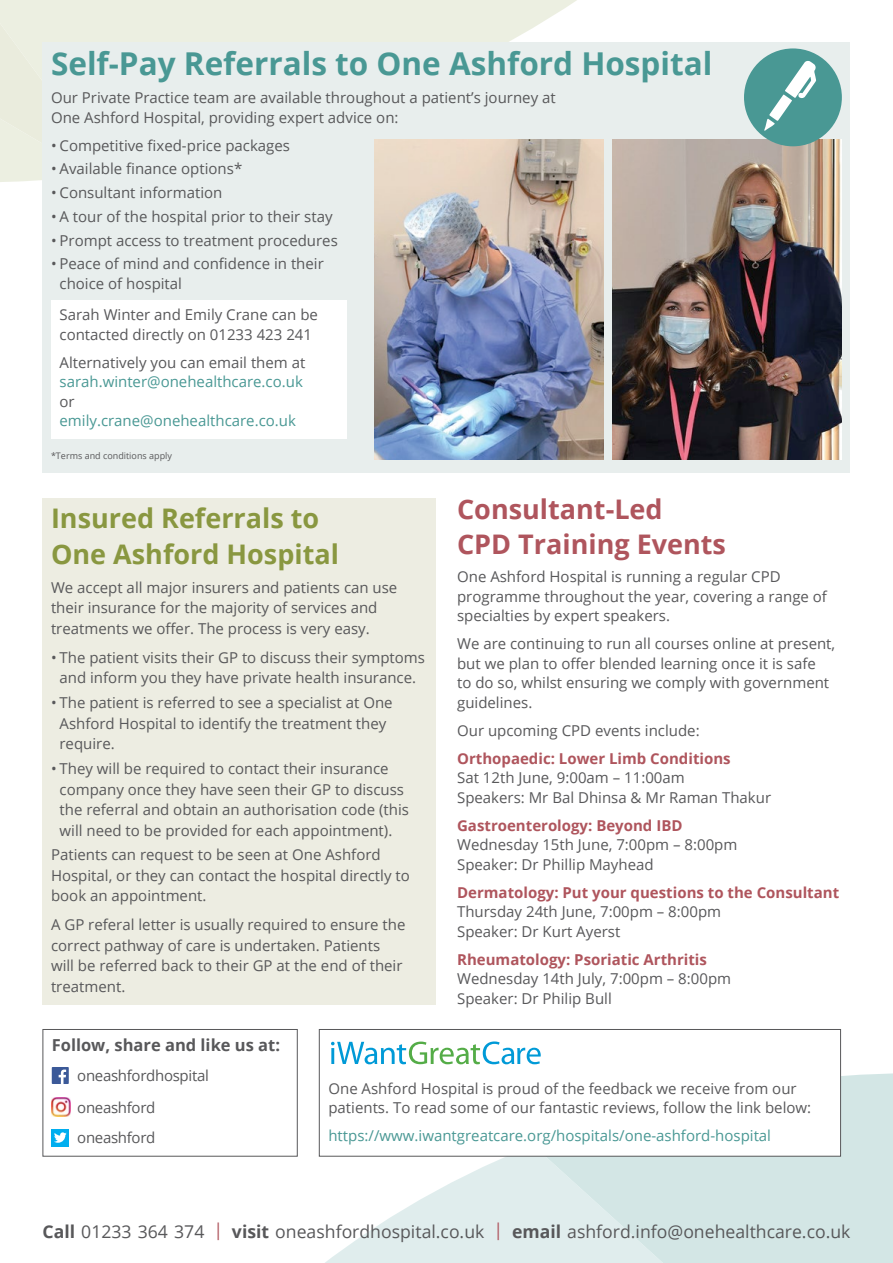
<style>
.page{position:relative;width:893px;height:1263px;background:#fff}
.page>*{position:absolute;margin:0;border:0;box-sizing:border-box;transform-origin:0 0}
.t1{font:700 31.5px "Open Sans";color:#499894}
.t2{font:700 27px/36.2px "Open Sans";color:#899740}
.t3{font:700 27px/35.1px "Open Sans";color:#af555d}
.t4{font:17.7px "Open Sans";color:#58585a}
.t5{font:700 16.5px "Open Sans";color:#58585a}
.t6{font:15px/19.5px "Open Sans";color:#58585a}
.t7{font:700 15px "Open Sans";color:#af555d}
.t8{font:15px "Open Sans";color:#499894}
.t9{font:15px/32.1px "Open Sans";letter-spacing:-.02em;color:#58585a}
.t10{font:9px "Open Sans";color:#58585a}
.s1{font-weight:700}
.s2{color:#af555d}
</style>
<div class="page">
<svg style="left:110px;top:0;width:563px;height:43px;fill:#ecefe1"></svg>
<div style="left:0;top:0;width:110px;height:183px;background:#ecefe1"></div>
<svg style="left:291px;top:1145px;width:242px;height:118px;fill:#e0eded"></svg>
<svg style="left:533px;top:1073px;width:360px;height:190px;background:#d4e6e5"></svg>
<div style="left:43px;top:43px;width:807px;height:430px;background:#e8eeed"></div>
<div style="left:51px;top:300px;width:296px;height:139px;background:#fff"></div>
<div style="left:43px;top:499px;width:393px;height:506px;background:#edede2"></div>
<img style="left:612px;top:140px;width:230px;height:319px">
<img style="left:374px;top:140px;width:230px;height:319px">
<div style="left:744px;top:48px;width:98px;height:98px;background:#499894;border-radius:50%"></div>
<svg style="left:764px;top:61px;width:52px;height:70px"></svg>
<div style="left:43px;top:1029px;width:254px;height:127px;background:#fff"></div>
<div style="left:52px;top:1067px;width:17px;height:17px;background:#3b5998"></div>
<svg style="left:59px;top:1069px;width:7px;height:15px"></svg>
<img style="left:52px;top:1097px;width:19px;height:19px">
<div style="left:52px;top:1129px;width:17px;height:17px;background:#00aeef"></div>
<svg style="left:54px;top:1132px;width:13px;height:11px"></svg>
<div style="left:43px;top:1029px;width:255px;height:127px;border:1px solid #58585a"></div>
<div style="left:319px;top:1029px;width:521px;height:127px;background:#fff"></div>
<svg style="left:331px;top:1041px;width:210px;height:23px"></svg>
<div style="left:319px;top:1029px;width:522px;height:127px;border:1px solid #58585a"></div>
<h1 class="t1" style="left:51px;top:41px;width:663px">Self-Pay Referrals to One Ashford Hospital</h1>
<p class="t6" style="left:51px;top:88px;width:506px">Our Private Practice team are available throughout a patient’s journey at<br>One Ashford Hospital, providing expert advice on:</p>
<p class="t6" style="left:51px;top:135px;width:241px">• Competitive fixed-price packages</p>
<p class="t6" style="left:51px;top:159px;width:193px">• Available finance options*</p>
<p class="t6" style="left:51px;top:183px;width:173px">• Consultant information</p>
<p class="t6" style="left:51px;top:206px;width:283px">• A tour of the hospital prior to their stay</p>
<p class="t6" style="left:51px;top:230px;width:288px">• Prompt access to treatment procedures</p>
<p class="t6" style="left:60px;top:254px;width:266px;text-indent:-9px">• Peace of mind and confidence in their choice of hospital</p>
<p class="t6" style="left:60px;top:305px;width:260px">Sarah Winter and Emily Crane can be contacted directly on 01233 423 241</p>
<p class="t6" style="left:60px;top:352px;width:247px">Alternatively you can email them at</p>
<p class="t8" style="left:60px;top:371px;width:245px">sarah.winter@onehealthcare.co.uk</p>
<p class="t6" style="left:60px;top:391px;width:17px">or</p>
<p class="t8" style="left:60px;top:410px;width:238px">emily.crane@onehealthcare.co.uk</p>
<p class="t10" style="left:51px;top:450px;width:122px">*Terms and conditions apply</p>
<h2 class="t2" style="left:51px;top:499px;width:289px">Insured Referrals to<br>One Ashford Hospital</h2>
<p class="t6" style="left:51px;top:577px;width:348px;line-height:20.5px">We accept all major insurers and patients can use their insurance for the majority of services and treatments we offer. The process is very easy.</p>
<p class="t6" style="left:51px;top:647px;width:375px;line-height:20.5px;text-align:center">• The patient visits their GP to discuss their symptoms and inform you they have private health insurance.</p>
<p class="t6" style="left:60px;top:692px;width:335px;line-height:20.5px;text-indent:-9px">• The patient is referred to see a specialist at One<br>Ashford Hospital to identify the treatment they require.</p>
<p class="t6" style="left:60px;top:758px;width:351px;line-height:20.5px;text-indent:-9px">• They will be required to contact their insurance company once they have seen their GP to discuss the referral and obtain an authorisation code (this will need to be provided for each appointment).</p>
<p class="t6" style="left:51px;top:844px;width:360px;line-height:20.5px">Patients can request to be seen at One Ashford<br>Hospital, or they can contact the hospital directly to book an appointment.</p>
<p class="t6" style="left:51px;top:914px;width:356px;line-height:20.5px">A GP referal letter is usually required to ensure the correct pathway of care is undertaken. Patients will be referred back to their GP at the end of their treatment.</p>
<h2 class="t3" style="left:457px;top:491px;width:270px">Consultant-Led<br>CPD Training Events</h2>
<p class="t6" style="left:457px;top:567px;width:371px">One Ashford Hospital is running a regular CPD programme throughout the year, covering a range of specialties by expert speakers.</p>
<p class="t6" style="left:457px;top:634px;width:380px">We are continuing to run all courses online at present, but we plan to offer blended learning once it is safe<br>to do so, whilst ensuring we comply with government guidelines.</p>
<p class="t6" style="left:457px;top:720px;width:244px">Our upcoming CPD events include:</p>
<p class="t7" style="left:457px;top:748px;width:275px">Orthopaedic: Lower Limb Conditions</p>
<p class="t6" style="left:457px;top:768px;width:315px">Sat 12th June, 9:00am – 11:00am<br>Speakers: Mr Bal Dhinsa &amp; Mr Raman Thakur</p>
<p class="t7" style="left:457px;top:815px;width:227px">Gastroenterology: Beyond IBD</p>
<p class="t6" style="left:457px;top:835px;width:282px">Wednesday 15th June, 7:00pm – 8:00pm<br>Speaker: Dr Phillip Mayhead</p>
<p class="t7" style="left:457px;top:882px;width:384px">Dermatology: Put your questions to the Consultant</p>
<p class="t6" style="left:457px;top:902px;width:266px">Thursday 24th June, 7:00pm – 8:00pm<br>Speaker: Dr Kurt Ayerst</p>
<p class="t7" style="left:457px;top:949px;width:251px">Rheumatology: Psoriatic Arthritis</p>
<p class="t6" style="left:457px;top:969px;width:276px">Wednesday 14th July, 7:00pm – 8:00pm<br>Speaker: Dr Philip Bull</p>
<p class="t5" style="left:52px;top:1033px;width:230px">Follow, share and like us at:</p>
<p class="t9" style="left:77px;top:1059px;width:133px">oneashfordhospital oneashford</p>
<p class="t9" style="left:77px;top:1121px;width:80px">oneashford</p>
<p class="t6" style="left:328px;top:1078px;width:484px">One Ashford Hospital is proud of the feedback we receive from our patients. To read some of our fantastic reviews, follow the link below:</p>
<p class="t8" style="left:328px;top:1125px;width:444px">https://www.iwantgreatcare.org/hospitals/one-ashford-hospital</p>
<p class="t4" style="left:43px;top:1219px;width:809px"><span class="s1">Call</span> 01233 364 374 <span class="s2">|</span> <span class="s1">visit</span> oneashfordhospital.co.uk <span class="s2">|</span> <span class="s1">email</span> ashford.info@onehealthcare.co.uk</p>
</div>
